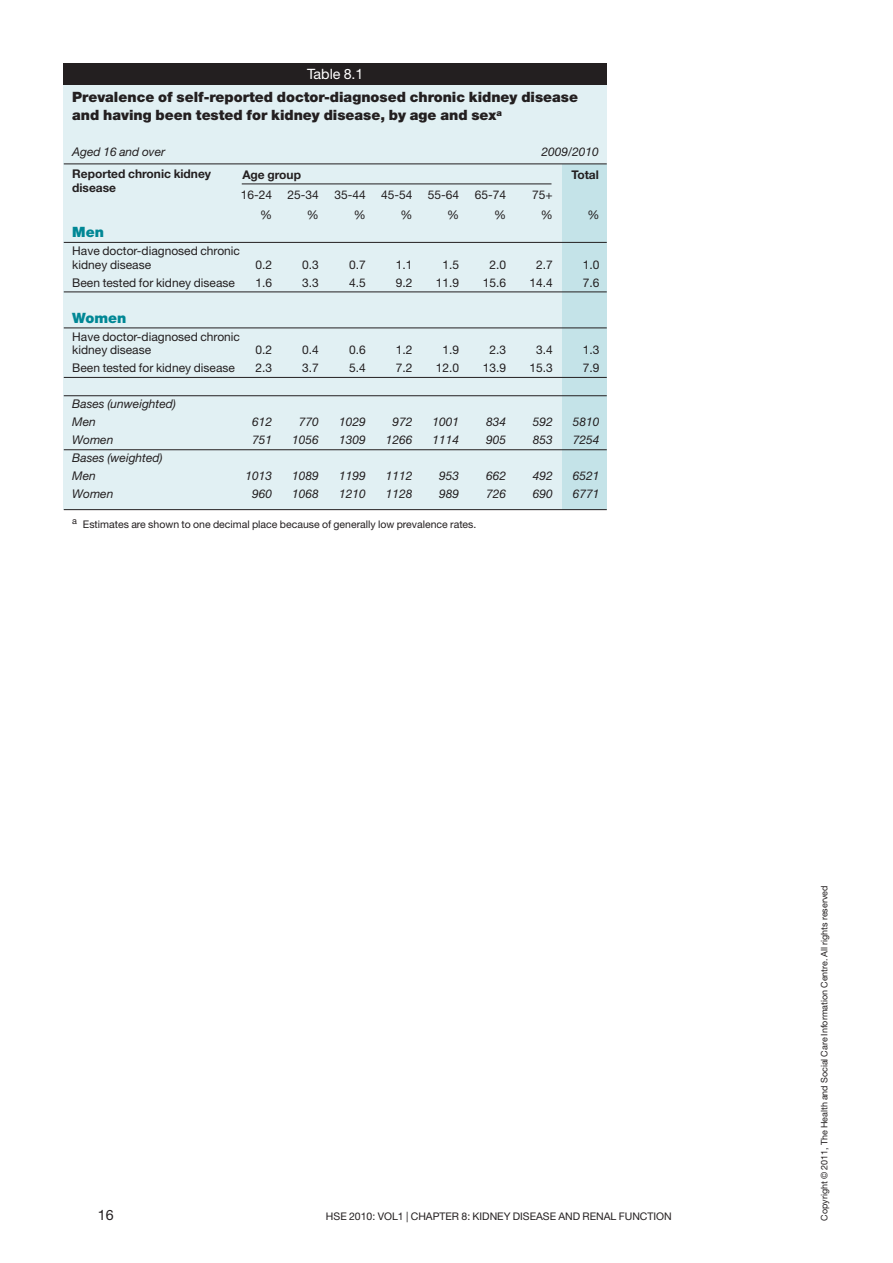
<style>
.page{position:relative;width:893px;height:1263px;background:#fff}
.page>*{position:absolute;margin:0;border:0;box-sizing:border-box;transform-origin:0 0}
.t1{font:900 14.25px/18px "Helvetica Neue";color:#231f20}
.t2{font:14.25px "Helvetica Neue";color:#fff}
.t3{font:900 14.25px "Helvetica Neue";color:#008795}
.t4{font:14.25px "Helvetica Neue";color:#231f20}
.t5{font:12px/13.5px "Helvetica Neue";color:#231f20}
.t6{font:italic 12px/18px "Helvetica Neue";color:#231f20}
.t7{font:700 12px/13.5px "Helvetica Neue";color:#231f20}
.t8{font:10.5px "Helvetica Neue";color:#231f20}
.t9{font:9px "Helvetica Neue";color:#231f20}
</style>
<div class="page">
<div style="left:64px;top:74px;width:543px;height:436px;background:#e1f0f3"></div>
<div style="left:64px;top:64px;width:543px;height:21px;background:#231f20"></div>
<div style="left:562px;top:164px;width:45px;height:346px;background:#c4e3e8"></div>
<hr style="left:64px;top:242px;width:543px;height:1px;background:#231f20">
<hr style="left:64px;top:292px;width:543px;height:1px;background:#231f20">
<hr style="left:64px;top:328px;width:543px;height:1px;background:#231f20">
<hr style="left:64px;top:377px;width:543px;height:1px;background:#231f20">
<hr style="left:64px;top:395px;width:543px;height:1px;background:#231f20">
<hr style="left:64px;top:449px;width:543px;height:1px;background:#231f20">
<hr style="left:64px;top:509px;width:543px;height:1px;background:#231f20">
<hr style="left:64px;top:164px;width:543px;height:1px;background:#231f20">
<hr style="left:242px;top:184px;width:309px;height:1px;background:#231f20">
<p class="t2" style="left:307px;top:69px;width:58px">Table 8.1</p>
<p class="t1" style="left:72px;top:89px;width:507px">Prevalence of self-reported doctor-diagnosed chronic kidney disease and having been tested for kidney disease, by age and sex<sup>a</sup></p>
<p class="t6" style="left:72px;top:144px;width:94px">Aged 16 and over</p>
<p class="t6" style="left:542px;top:144px;width:59px">2009/2010</p>
<p class="t7" style="left:242px;top:169px;width:60px">Age group</p>
<p class="t7" style="left:571px;top:169px;width:29px">Total</p>
<p class="t5" style="left:241px;top:189px;width:33px">16-24</p>
<p class="t5" style="left:288px;top:189px;width:33px">25-34</p>
<p class="t5" style="left:334px;top:189px;width:33px">35-44</p>
<p class="t5" style="left:381px;top:189px;width:33px">45-54</p>
<p class="t5" style="left:428px;top:189px;width:33px">55-64</p>
<p class="t5" style="left:475px;top:189px;width:33px">65-74</p>
<p class="t5" style="left:532px;top:189px;width:22px">75+</p>
<p class="t5" style="left:260px;top:209px;width:13px">%</p>
<p class="t5" style="left:307px;top:209px;width:13px">%</p>
<p class="t5" style="left:354px;top:209px;width:13px">%</p>
<p class="t5" style="left:400px;top:209px;width:13px">%</p>
<p class="t5" style="left:447px;top:209px;width:13px">%</p>
<p class="t5" style="left:494px;top:209px;width:13px">%</p>
<p class="t5" style="left:541px;top:209px;width:13px">%</p>
<p class="t5" style="left:588px;top:209px;width:13px">%</p>
<p class="t3" style="left:72px;top:227px;width:33px">Men</p>
<p class="t5" style="left:72px;top:245px;width:169px">Have doctor-diagnosed chronic kidney disease</p>
<p class="t7" style="left:72px;top:168px;width:141px">Reported chronic kidney disease</p>
<p class="t5" style="left:255px;top:259px;width:18px">0.2</p>
<p class="t5" style="left:302px;top:259px;width:18px">0.3</p>
<p class="t5" style="left:349px;top:259px;width:18px">0.7</p>
<p class="t5" style="left:396px;top:259px;width:18px">1.1</p>
<p class="t5" style="left:443px;top:259px;width:18px">1.5</p>
<p class="t5" style="left:489px;top:259px;width:18px">2.0</p>
<p class="t5" style="left:536px;top:259px;width:18px">2.7</p>
<p class="t5" style="left:583px;top:259px;width:18px">1.0</p>
<p class="t5" style="left:72px;top:277px;width:164px">Been tested for kidney disease</p>
<p class="t5" style="left:255px;top:277px;width:18px">1.6</p>
<p class="t5" style="left:302px;top:277px;width:18px">3.3</p>
<p class="t5" style="left:349px;top:277px;width:18px">4.5</p>
<p class="t5" style="left:396px;top:277px;width:18px">9.2</p>
<p class="t5" style="left:436px;top:277px;width:25px">11.9</p>
<p class="t5" style="left:483px;top:277px;width:25px">15.6</p>
<p class="t5" style="left:529px;top:277px;width:25px">14.4</p>
<p class="t5" style="left:583px;top:277px;width:18px">7.6</p>
<p class="t3" style="left:72px;top:312px;width:56px">Women</p>
<p class="t5" style="left:72px;top:331px;width:169px">Have doctor-diagnosed chronic kidney disease</p>
<p class="t5" style="left:255px;top:344px;width:18px">0.2</p>
<p class="t5" style="left:302px;top:344px;width:18px">0.4</p>
<p class="t5" style="left:349px;top:344px;width:18px">0.6</p>
<p class="t5" style="left:396px;top:344px;width:18px">1.2</p>
<p class="t5" style="left:443px;top:344px;width:18px">1.9</p>
<p class="t5" style="left:489px;top:344px;width:18px">2.3</p>
<p class="t5" style="left:536px;top:344px;width:18px">3.4</p>
<p class="t5" style="left:583px;top:344px;width:18px">1.3</p>
<p class="t5" style="left:72px;top:362px;width:164px">Been tested for kidney disease</p>
<p class="t5" style="left:255px;top:362px;width:18px">2.3</p>
<p class="t5" style="left:302px;top:362px;width:18px">3.7</p>
<p class="t5" style="left:349px;top:362px;width:18px">5.4</p>
<p class="t5" style="left:396px;top:362px;width:18px">7.2</p>
<p class="t5" style="left:436px;top:362px;width:25px">12.0</p>
<p class="t5" style="left:483px;top:362px;width:25px">13.9</p>
<p class="t5" style="left:529px;top:362px;width:25px">15.3</p>
<p class="t5" style="left:583px;top:362px;width:18px">7.9</p>
<p class="t6" style="left:72px;top:396px;width:105px">Bases (unweighted)<br>Men</p>
<p class="t6" style="left:252px;top:414px;width:22px">612</p>
<p class="t6" style="left:299px;top:414px;width:22px">770</p>
<p class="t6" style="left:339px;top:414px;width:28px">1029</p>
<p class="t6" style="left:392px;top:414px;width:22px">972</p>
<p class="t6" style="left:433px;top:414px;width:28px">1001</p>
<p class="t6" style="left:486px;top:414px;width:22px">834</p>
<p class="t6" style="left:533px;top:414px;width:22px">592</p>
<p class="t6" style="left:573px;top:414px;width:28px">5810</p>
<p class="t6" style="left:72px;top:432px;width:43px">Women</p>
<p class="t6" style="left:252px;top:432px;width:22px">751</p>
<p class="t6" style="left:292px;top:432px;width:28px">1056</p>
<p class="t6" style="left:339px;top:432px;width:28px">1309</p>
<p class="t6" style="left:386px;top:432px;width:28px">1266</p>
<p class="t6" style="left:433px;top:432px;width:28px">1114</p>
<p class="t6" style="left:486px;top:432px;width:22px">905</p>
<p class="t6" style="left:533px;top:432px;width:22px">853</p>
<p class="t6" style="left:573px;top:432px;width:28px">7254</p>
<p class="t6" style="left:72px;top:450px;width:92px">Bases (weighted)<br>Men</p>
<p class="t6" style="left:245px;top:468px;width:28px">1013</p>
<p class="t6" style="left:292px;top:468px;width:28px">1089</p>
<p class="t6" style="left:339px;top:468px;width:28px">1199</p>
<p class="t6" style="left:386px;top:468px;width:28px">1112</p>
<p class="t6" style="left:439px;top:468px;width:22px">953</p>
<p class="t6" style="left:486px;top:468px;width:22px">662</p>
<p class="t6" style="left:533px;top:468px;width:22px">492</p>
<p class="t6" style="left:573px;top:468px;width:28px">6521</p>
<p class="t6" style="left:72px;top:486px;width:43px">Women</p>
<p class="t6" style="left:252px;top:486px;width:22px">960</p>
<p class="t6" style="left:292px;top:486px;width:28px">1068</p>
<p class="t6" style="left:339px;top:486px;width:28px">1210</p>
<p class="t6" style="left:386px;top:486px;width:28px">1128</p>
<p class="t6" style="left:439px;top:486px;width:22px">989</p>
<p class="t6" style="left:486px;top:486px;width:22px">726</p>
<p class="t6" style="left:533px;top:486px;width:22px">690</p>
<p class="t6" style="left:573px;top:486px;width:28px">6771</p>
<p class="t8" style="left:72px;top:521px;width:406px"><sup>a</sup> Estimates are shown to one decimal place because of generally low prevalence rates.</p>
<p class="t4" style="left:98px;top:1210px;width:17px">16</p>
<p class="t8" style="left:326px;top:1213px;width:347px">HSE 2010: VOL1 | CHAPTER 8: KIDNEY DISEASE AND RENAL FUNCTION</p>
<p class="t9" style="left:821px;top:1220px;width:337px;rotate:-90deg">Copyright © 2011, The Health and Social Care Information Centre. All rights reserved</p>
</div>
